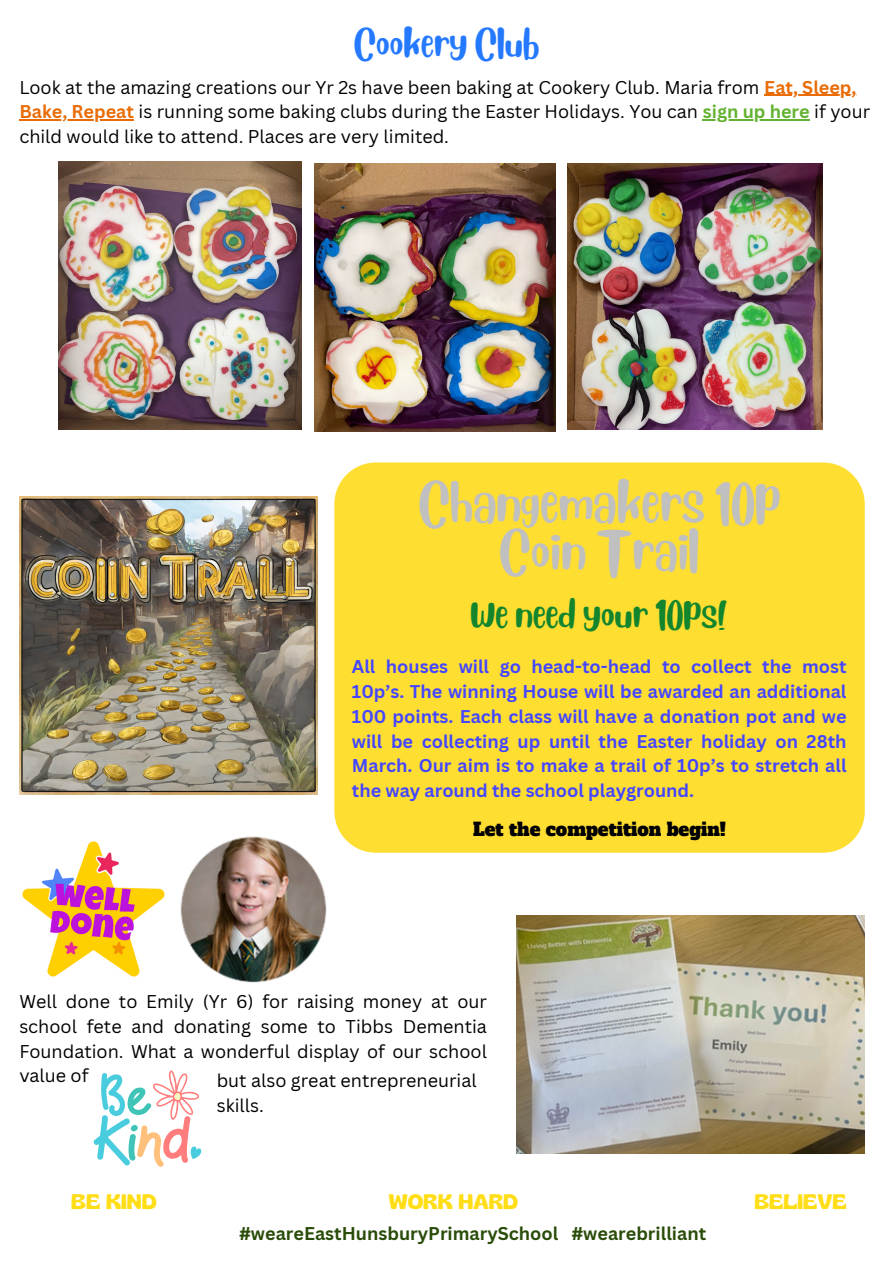
<style>
.page{position:relative;width:893px;height:1264px;background:#fff}
.page>*{position:absolute;margin:0;border:0;box-sizing:border-box;transform-origin:0 0}
.t1{font:40.5px/48.3px "Blueberry";color:#c0c0c0;text-align:center}
.t2{font:28.5px "Blueberry";color:#13852d}
.t3{font:28.5px "Blueberry";color:#2479ff}
.t4{font:600 21px "Gliker";color:#ffde17}
.t5{font:18px/24.8px "Canva Sans";color:#000}
.t6{font:700 18px/24.8px "Canva Sans";color:#4447ff;text-align:justify}
.t7{font:700 18px "Canva Sans";color:#2a4c09}
.t8{font:18px "Alfa Slab One";color:#000}
.s1{font-weight:700;color:#e96c06}
.s2{font-weight:700;color:#63b231}
</style>
<div class="page">
<img style="left:59px;top:161px;width:243px;height:268px">
<img style="left:315px;top:163px;width:240px;height:268px">
<img style="left:567px;top:163px;width:255px;height:266px">
<img style="left:180px;top:836px;width:146px;height:146px">
<img style="left:22px;top:841px;width:143px;height:136px">
<img style="left:517px;top:915px;width:347px;height:238px">
<svg style="left:749px;top:1040px;width:72px;height:22px;background:#cec8b7"></svg>
<svg style="left:94px;top:1070px;width:108px;height:96px"></svg>
<hr style="left:764px;top:95px;width:92px;height:1px;background:#e96c06">
<hr style="left:19px;top:120px;width:115px;height:1px;background:#e96c06">
<hr style="left:702px;top:120px;width:107px;height:1px;background:#63b231">
<img style="left:19px;top:496px;width:298px;height:298px">
<div style="left:334px;top:462px;width:530px;height:390px;background:#ffde32"></div>
<h2 class="t3" style="left:354px;top:22px;width:187px">Cookery Club</h2>
<p class="t5" style="left:19px;top:74px;width:852px">Look at the amazing creations our Yr 2s have been baking at Cookery Club. Maria from <span class="s1">Eat, Sleep,<br>Bake, Repeat</span> is running some baking clubs during the Easter Holidays. You can <span class="s2">sign up here</span> if your child would like to attend. Places are very limited.</p>
<h1 class="t1" style="left:418px;top:472px;width:363px">Changemakers 10p<br>Coin Trail</h1>
<h2 class="t2" style="left:471px;top:593px;width:259px">We need your 10ps!</h2>
<p class="t6" style="left:352px;top:654px;width:496px">All houses will go head-to-head to collect the most 10p’s. The winning House will be awarded an additional 100 points. Each class will have a donation pot and we will be collecting up until the Easter holiday on 28th March. Our aim is to make a trail of 10p’s to stretch all the way around the school playground.</p>
<p class="t8" style="left:473px;top:817px;width:254px">Let the competition begin!</p>
<p class="t5" style="left:19px;top:988px;width:469px;text-align:justify">Well done to Emily (Yr 6) for raising money at our school fete and donating some to Tibbs Dementia Foundation. What a wonderful display of our school value of</p>
<p class="t5" style="left:217px;top:1068px;width:261px">but also great entrepreneurial skills.</p>
<p class="t4" style="left:71px;top:1187px;width:87px">BE KIND</p>
<p class="t4" style="left:389px;top:1187px;width:131px">WORK HARD</p>
<p class="t4" style="left:754px;top:1187px;width:94px">BELIEVE</p>
<p class="t7" style="left:239px;top:1220px;width:468px">#weareEastHunsburyPrimarySchool #wearebrilliant</p>
</div>
